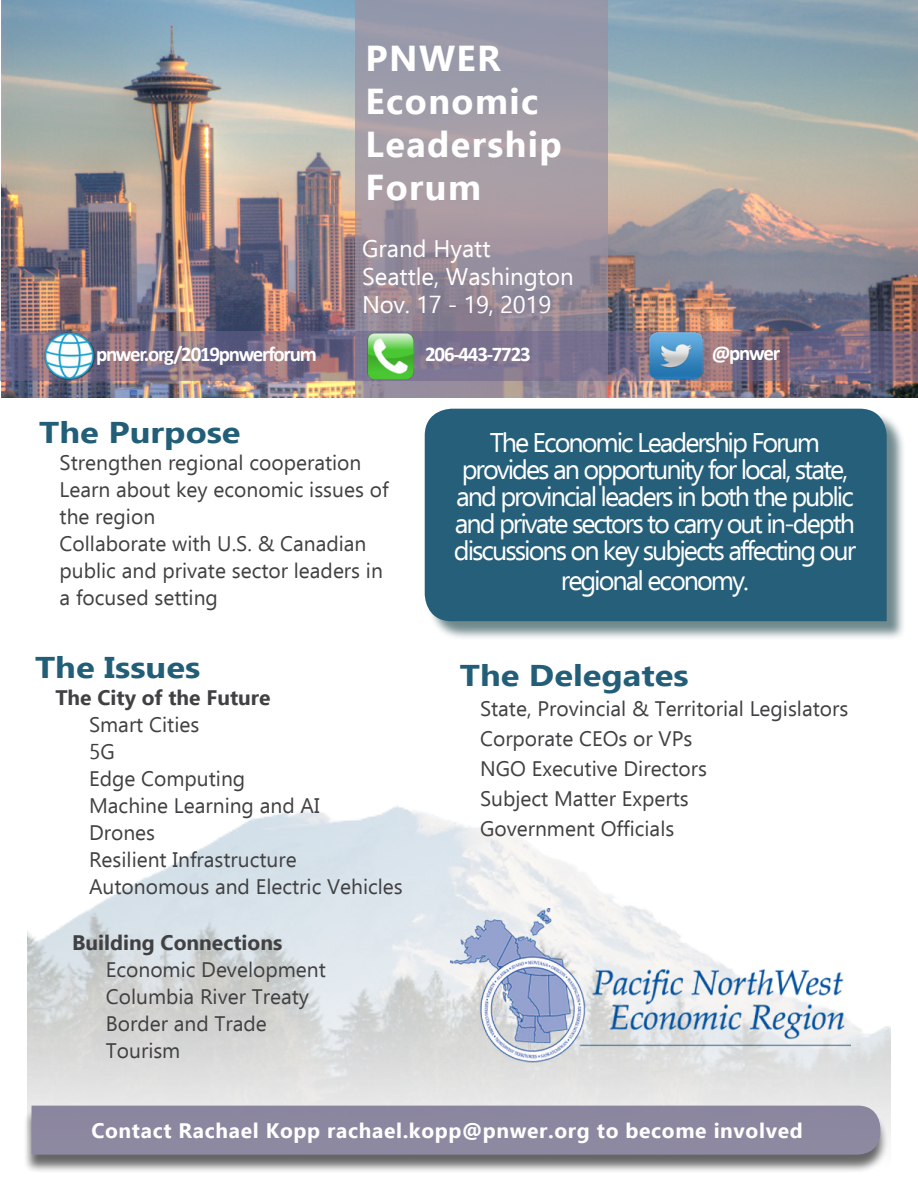
<style>
.page{position:relative;width:918px;height:1188px;background:#fff}
.page>*{position:absolute;margin:0;border:0;box-sizing:border-box;transform-origin:0 0}
.t1{font:700 36px/43.2px "Ebrima";letter-spacing:.04em;color:#fff}
.t2{font:700 30px "Ebrima";color:#235e78;scale:1.15 1}
.t3{font:27px/27px "Ebrima";letter-spacing:-.075em;color:#fff;text-align:center}
.t4{font:24px/28px "Ebrima";color:#fff}
.t5{font:21px/27px "Ebrima";color:#414042}
.t6{font:700 21px "Ebrima";letter-spacing:.03em;color:#fff}
.t7{font:700 21px "Calibri";letter-spacing:-.06em;color:#fff}
.t8{font:700 21px "Ebrima";color:#414042}
</style>
<div class="page">
<img style="left:2px;top:0;width:916px;height:397px">
<svg style="left:355px;top:0;width:252px;height:397px;background:#9d95a2"></svg>
<svg style="left:0;top:332px;width:918px;height:49px;background:#7c6d85"></svg>
<img style="left:367px;top:332px;width:48px;height:48px">
<img style="left:43px;top:332px;width:52px;height:48px">
<img style="left:649px;top:332px;width:54px;height:47px">
<img style="left:27px;top:805px;width:864px;height:335px">
<div style="left:427px;top:410px;width:479px;height:230px;background:#426368;opacity:.75"></div>
<div style="left:425px;top:409px;width:462px;height:212px;background:#255f79"></div>
<div style="left:23px;top:1107px;width:866px;height:66px;background:#000;opacity:.75"></div>
<div style="left:32px;top:1106px;width:848px;height:49px;background:#8c88a0"></div>
<img style="left:451px;top:909px;width:400px;height:159px">
<h1 class="t1" style="left:366px;top:35px;width:198px">PNWER<br>Economic<br>Leadership<br>Forum</h1>
<p class="t4" style="left:362px;top:234px;width:213px">Grand Hyatt<br>Seattle, Washington<br>Nov. 17 - 19, 2019</p>
<p class="t7" style="left:96px;top:339px;width:222px">pnwer.org/2019pnwerforum</p>
<p class="t7" style="left:425px;top:339px;width:107px">206-443-7723</p>
<p class="t7" style="left:712px;top:338px;width:70px">@pnwer</p>
<h2 class="t2" style="left:39px;top:410px;width:177px">The Purpose</h2>
<p class="t5" style="left:60px;top:448px;width:331px">Strengthen regional cooperation<br>Learn about key economic issues of the region<br>Collaborate with U.S. &amp; Canadian public and private sector leaders in a focused setting</p>
<h2 class="t2" style="left:35px;top:646px;width:145px">The Issues</h2>
<p class="t8" style="left:55px;top:682px;width:217px">The City of the Future</p>
<p class="t5" style="left:89px;top:711px;width:315px">Smart Cities<br>5G<br>Edge Computing<br>Machine Learning and AI<br>Drones<br>Resilient Infrastructure<br>Autonomous and Electric Vehicles</p>
<p class="t8" style="left:72px;top:927px;width:212px">Building Connections</p>
<p class="t5" style="left:106px;top:956px;width:221px">Economic Development<br>Columbia River Treaty<br>Border and Trade<br>Tourism</p>
<p class="t3" style="left:454px;top:429px;width:404px">The Economic Leadership Forum provides an opportunity for local, state, and provincial leaders in both the public and private sectors to carry out in-depth discussions on key subjects affecting our</p>
<p class="t3" style="left:561px;top:567px;width:190px">regional economy.</p>
<h2 class="t2" style="left:460px;top:653px;width:201px">The Delegates</h2>
<p class="t5" style="left:480px;top:693px;width:370px;line-height:30px">State, Provincial &amp; Territorial Legislators<br>Corporate CEOs or VPs<br>NGO Executive Directors<br>Subject Matter Experts<br>Government Officials</p>
<p class="t6" style="left:91px;top:1115px;width:713px">Contact Rachael Kopp rachael.kopp@pnwer.org to become involved</p>
</div>
